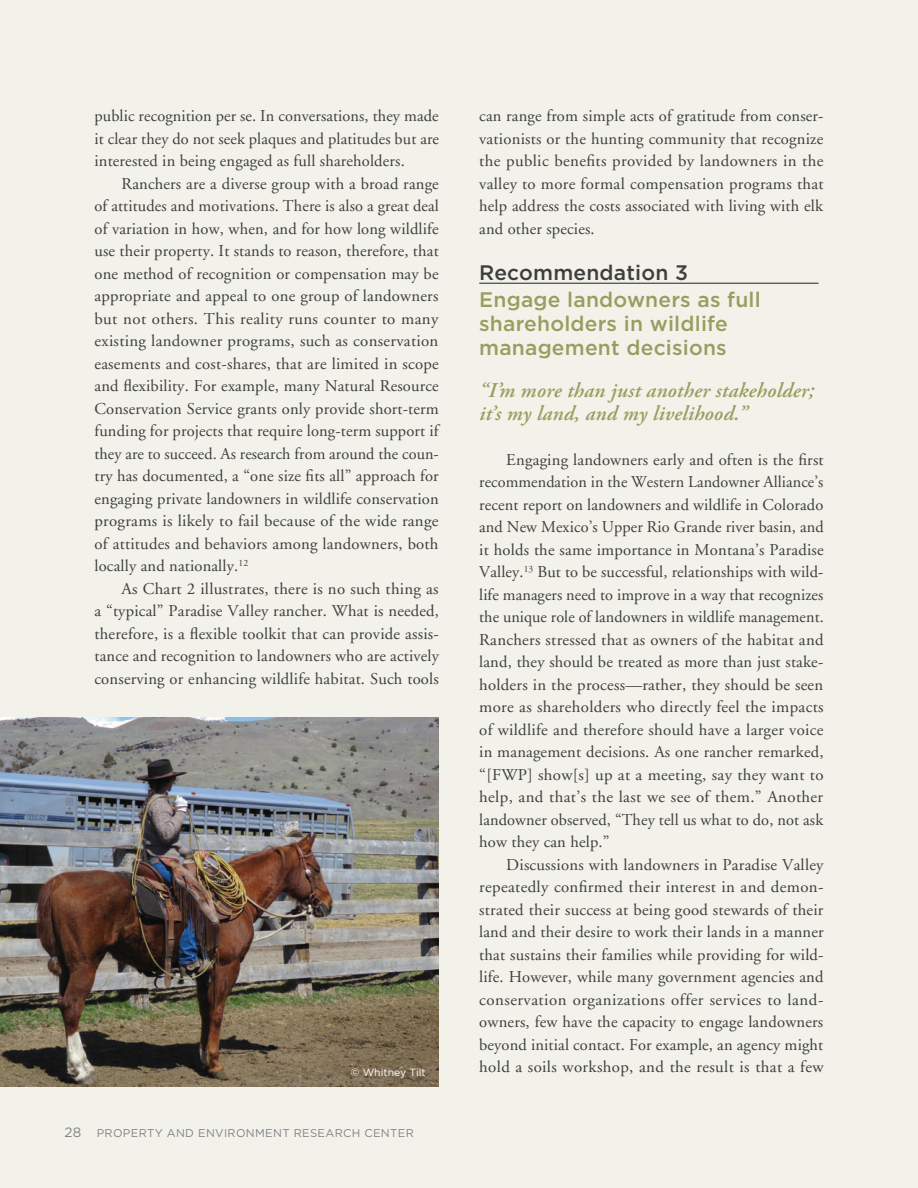
<style>
.page{position:relative;width:918px;height:1188px;background:#f2f2ea}
.page>*{position:absolute;margin:0;border:0;box-sizing:border-box;transform-origin:0 0}
.Body_Copy{font:500 21px/27px "Gotham";letter-spacing:.01em;color:#9a9d5f}
.Body_Copy-2{font:italic 600 21px/22.5px "Adobe Garamond Pro";letter-spacing:.01em;color:#9a9d5f}
.Body_Copy-3{font:16.5px/22.5px "Adobe Garamond";letter-spacing:.01em;color:#3e3e3f;text-align:justify}
.t1{font:13.5px "Gotham";color:#808285}
.t2{font:11.25px "Gotham";letter-spacing:.03em;color:#808285}
.Heading_2018{font:10.5px "Gotham";color:#fff}
.s1{color:#3e3e3f}
</style>
<div class="page">
<hr style="left:479px;top:283px;width:340px;height:1px;background:#231f20">
<img style="left:0;top:717px;width:439px;height:370px">
<p class="Body_Copy-3" style="left:94px;top:105px;width:346px">public recognition per se. In conversations, they made it clear they do not seek plaques and platitudes but are interested in being engaged as full shareholders.</p>
<p class="Body_Copy-3" style="left:94px;top:173px;width:346px;text-indent:27px">Ranchers are a diverse group with a broad range of attitudes and motivations. There is also a great deal of variation in how, when, and for how long wildlife use their property. It stands to reason, therefore, that one method of recognition or compensation may be appropriate and appeal to one group of landowners but not others. This reality runs counter to many existing landowner programs, such as conservation easements and cost-shares, that are limited in scope and flexibility. For example, many Natural Resource Conservation Service grants only provide short-term funding for projects that require long-term support if they are to succeed. As research from around the coun&shy;try has documented, a “one size fits all” approach for engaging private landowners in wildlife conservation programs is likely to fail because of the wide range of attitudes and behaviors among landowners, both locally and nationally.<sup>12</sup></p>
<p class="Body_Copy-3" style="left:94px;top:578px;width:346px;text-indent:27px">As Chart 2 illustrates, there is no such thing as a “typical” Paradise Valley rancher. What is needed, therefore, is a flexible toolkit that can provide assis&shy;tance and recognition to landowners who are actively conserving or enhancing wildlife habitat. Such tools</p>
<p class="Body_Copy-3" style="left:479px;top:105px;width:346px">can range from simple acts of gratitude from conser&shy;vationists or the hunting community that recognize the public benefits provided by landowners in the valley to more formal compensation programs that help address the costs associated with living with elk and other species.</p>
<p class="Body_Copy" style="left:479px;top:259px;width:283px"><span class="s1">Recommendation 3<br></span>Engage landowners as full</p>
<p class="Body_Copy" style="left:479px;top:312px;width:250px;line-height:24px">shareholders in wildlife management decisions</p>
<p class="Body_Copy-2" style="left:479px;top:380px;width:336px">“I’m more than just another stakeholder; it’s my land, and my livelihood.”</p>
<p class="Body_Copy-3" style="left:479px;top:449px;width:346px;text-indent:27px">Engaging landowners early and often is the first recommendation in the Western Landowner Alliance’s recent report on landowners and wildlife in Colorado and New Mexico’s Upper Rio Grande river basin, and it holds the same importance in Montana’s Paradise Valley.<sup>13</sup> But to be successful, relationships with wild&shy;life managers need to improve in a way that recognizes the unique role of landowners in wildlife management.<br>Ranchers stressed that as owners of the habitat and land, they should be treated as more than just stake&shy;holders in the process—rather, they should be seen more as shareholders who directly feel the impacts of wildlife and therefore should have a larger voice in management decisions. As one rancher remarked, “[FWP] show[s] up at a meeting, say they want to help, and that’s the last we see of them.” Another landowner observed, “They tell us what to do, not ask how they can help.”</p>
<p class="Body_Copy-3" style="left:479px;top:854px;width:346px;text-indent:27px">Discussions with landowners in Paradise Valley repeatedly confirmed their interest in and demon&shy;strated their success at being good stewards of their land and their desire to work their lands in a manner that sustains their families while providing for wild&shy;life. However, while many government agencies and conservation organizations offer services to land&shy;owners, few have the capacity to engage landowners beyond initial contact. For example, an agency might</p>
<p class="Heading_2018" style="left:351px;top:1066px;width:76px">© Whitney Tilt</p>
<p class="Body_Copy-3" style="left:479px;top:1056px;width:346px">hold a soils workshop, and the result is that a few</p>
<p class="t1" style="left:64px;top:1124px;width:18px">28</p>
<p class="t2" style="left:97px;top:1126px;width:319px">PROPERTY AND ENVIRONMENT RESEARCH CENTER</p>
</div>
